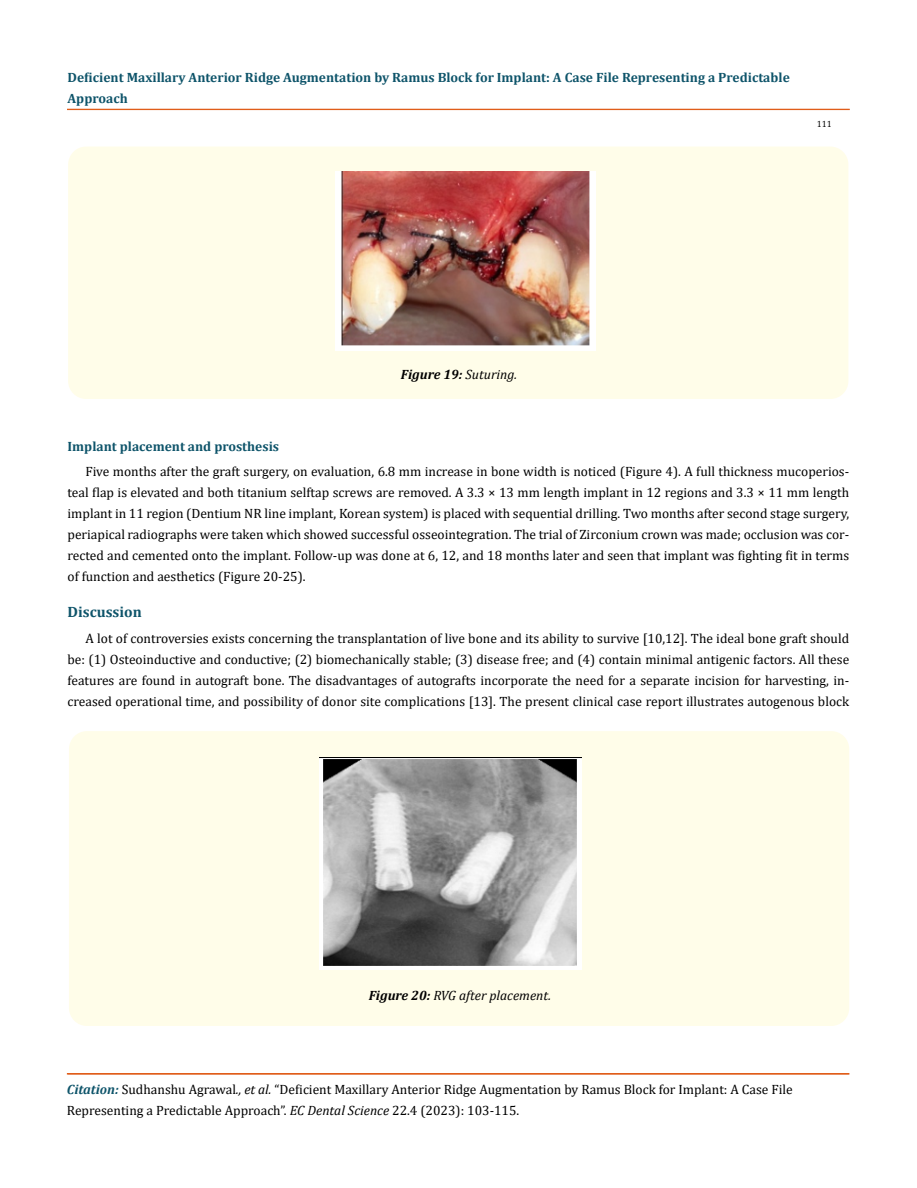
<style>
.page{position:relative;width:917px;height:1188px;background:#fff}
.page>*{position:absolute;margin:0;border:0;box-sizing:border-box;transform-origin:0 0}
.t1{font:700 15px "Cambria";color:#0e546a}
.t2{font:13.5px/21px "Cambria";color:#000;text-align:justify}
.t3{font:700 13.5px/21px "Cambria";color:#0e546a}
.t4{font:italic 13.5px "Cambria";color:#000}
.t5{font:italic 700 13.5px "Cambria";color:#000}
.t6{font:9px "Cambria";color:#000}
.s1{font-weight:400}
.s2{font-weight:700}
.s3{font-weight:700;font-style:italic;color:#0e546a}
.s4{font-style:italic}
</style>
<div class="page">
<div style="left:67px;top:109px;width:782px;height:1px;border:1px solid #e05d1a"></div>
<div style="left:68px;top:147px;width:780px;height:252px;background:#fffde9;border-radius:18px"></div>
<img style="left:335px;top:171px;width:260px;height:180px">
<div style="left:69px;top:731px;width:780px;height:295px;background:#fffde9;border-radius:18px"></div>
<img style="left:319px;top:758px;width:262px;height:212px">
<p class="t3" style="left:68px;top:67px;width:723px">Deficient Maxillary Anterior Ridge Augmentation by Ramus Block for Implant: A Case File Representing a Predictable<br>Approach</p>
<p class="t6" style="left:816px;top:118px;width:16px">111</p>
<p class="t5" style="left:401px;top:364px;width:118px">Figure 19: <span class="s1">Suturing.</span></p>
<p class="t3" style="left:68px;top:435px;width:213px">Implant placement and prosthesis</p>
<p class="t2" style="left:67px;top:461px;width:783px;text-indent:18px">Five months after the graft surgery, on evaluation, 6.8 mm increase in bone width is noticed (Figure 4). A full thickness mucoperios&shy;teal flap is elevated and both titanium selftap screws are removed. A 3.3 × 13 mm length implant in 12 regions and 3.3 × 11 mm length implant in 11 region (Dentium NR line implant, Korean system) is placed with sequential drilling. Two months after second stage surgery, periapical radiographs were taken which showed successful osseointegration. The trial of Zirconium crown was made; occlusion was cor&shy;rected and cemented onto the implant. Follow-up was done at 6, 12, and 18 months later and seen that implant was fighting fit in terms of function and aesthetics (Figure 20-25).</p>
<p class="t1" style="left:68px;top:601px;width:76px">Discussion</p>
<p class="t2" style="left:68px;top:627px;width:783px;text-indent:18px">A lot of controversies exists concerning the transplantation of live bone and its ability to survive [10,12]. The ideal bone graft should be: (1) Osteoinductive and conductive; (2) biomechanically stable; (3) disease free; and (4) contain minimal antigenic factors. All these features are found in autograft bone. The disadvantages of autografts incorporate the need for a separate incision for harvesting, in&shy;creased operational time, and possibility of donor site complications [13]. The present clinical case report illustrates autogenous block</p>
<p class="t4" style="left:369px;top:985px;width:184px"><span class="s2">Figure 20:</span> RVG after placement.</p>
<p class="t2" style="left:67px;top:1079px;width:727px"><span class="s3">Citation:</span> Sudhanshu Agrawal<span class="s4">., et al.</span> “Deficient Maxillary Anterior Ridge Augmentation by Ramus Block for Implant: A Case File<br>Representing a Predictable Approach”. <span class="s4">EC Dental Science</span> 22.4 (2023): 103-115.</p>
</div>
